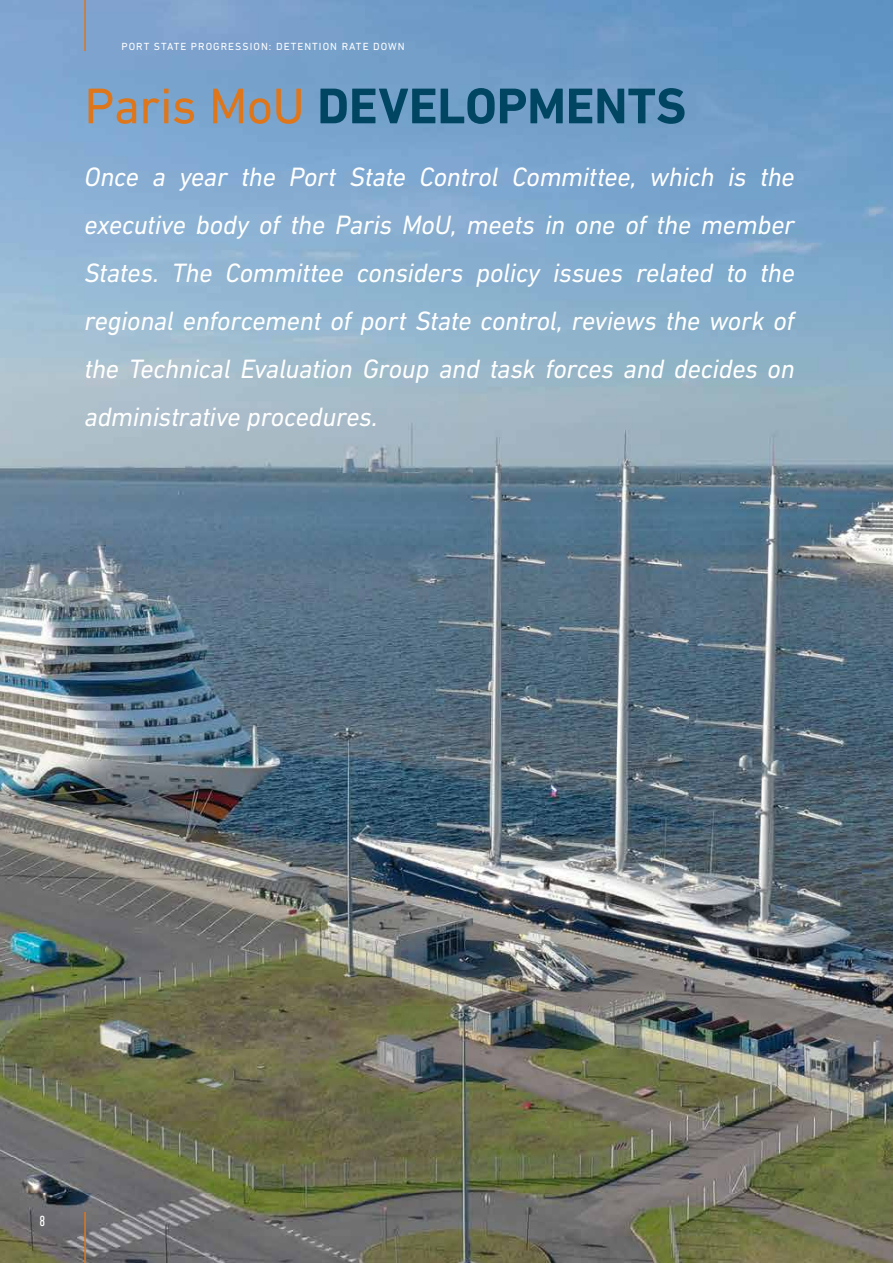
<style>
.page{position:relative;width:893px;height:1263px;background:#fff}
.page>*{position:absolute;margin:0;border:0;box-sizing:border-box;transform-origin:0 0}
.t1{font:700 51px "DIN Next LT Pro";letter-spacing:-.005em;color:#004662}
.t2{font:italic 27px/48px "DIN Next LT Pro";letter-spacing:-.01em;color:#fff;text-align:justify}
.t3{font:condensed 15px "DIN Next LT Pro";color:#fff}
.t4{font:10.5px "DIN Next LT Pro";letter-spacing:.1em;color:#fff}
.s1{font-weight:400;color:#de761b}
</style>
<div class="page">
<img style="left:0;top:0;width:893px;height:1263px">
<hr style="left:84px;top:1212px;width:2px;height:51px;background:#de761b">
<hr style="left:84px;top:0;width:2px;height:51px;background:#de761b">
<p class="t4" style="left:121px;top:40px;width:285px">PORT STATE PROGRESSION: DETENTION RATE DOWN</p>
<h1 class="t1" style="left:84px;top:76px;width:603px"><span class="s1">Paris MoU</span> DEVELOPMENTS</h1>
<p class="t2" style="left:84px;top:153px;width:712px">Once a year the Port State Control Committee, which is the executive body of the Paris MoU, meets in one of the member States. The Committee considers policy issues related to the regional enforcement of port State control, reviews the work of the Technical Evaluation Group and task forces and decides on administrative procedures.</p>
<p class="t3" style="left:40px;top:1212px;width:7px">8</p>
</div>
